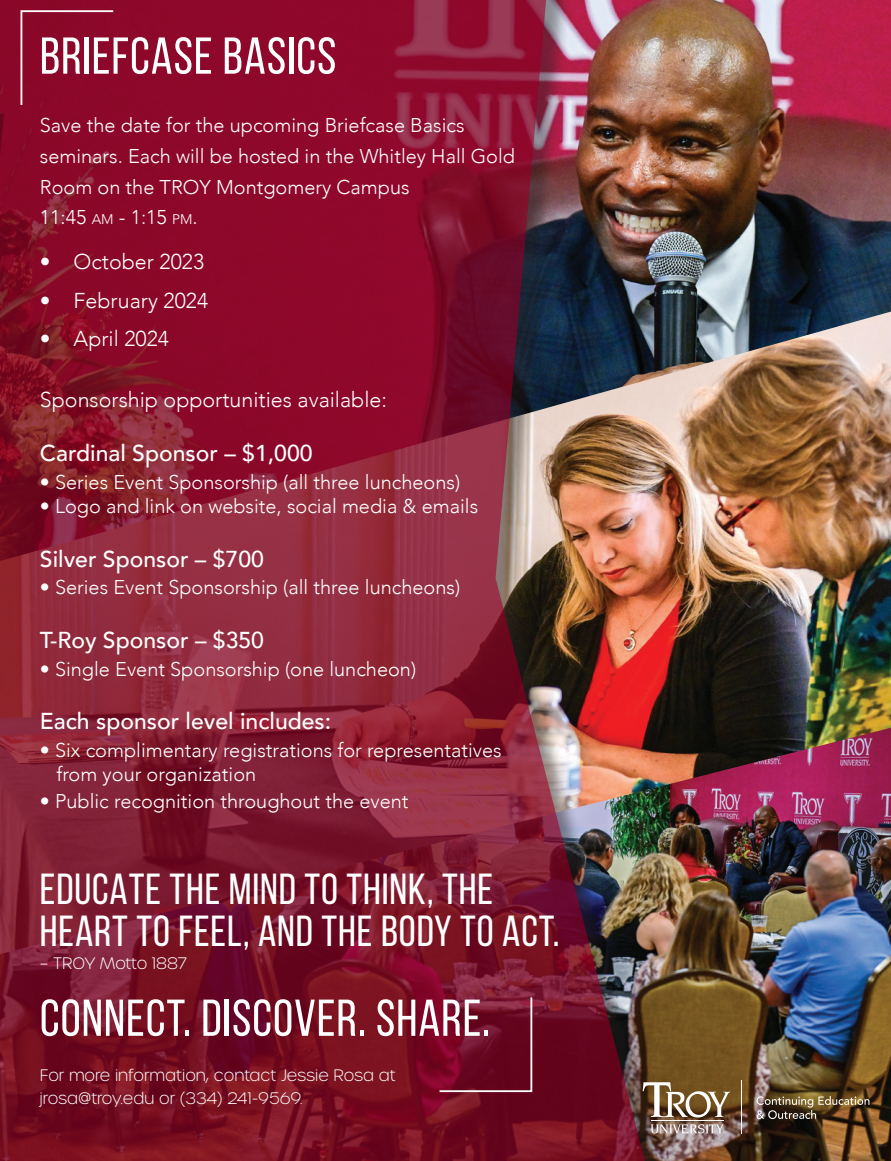
<style>
.page{position:relative;width:891px;height:1161px;background:#fff}
.page>*{position:absolute;margin:0;border:0;box-sizing:border-box;transform-origin:0 0}
.t1{font:51.75px "Bebas Neue";letter-spacing:.02em;color:#fff}
.t2{font:43.5px/41.4px "Bebas Neue";letter-spacing:.02em;color:#fff}
.t3{font:500 22.95px "Avenir";color:#fff}
.t4{font:300 21.45px "Avenir";color:#fff}
.t5{font:300 19.95px/30.6px "Avenir";color:#fff}
.t6{font:200 16.05px "Urbane Rounded";color:#fff}
.s1{font-size:13.95px}
</style>
<div class="page">
<img style="left:678px;top:0;width:213px;height:312px">
<img style="left:678px;top:312px;width:213px;height:416px">
<img style="left:678px;top:728px;width:213px;height:433px">
<div style="left:0;top:0;width:678px;height:1161px;background:#231f20;opacity:.6"></div>
<img style="left:0;top:0;width:655px;height:1161px">
<div style="left:20px;top:9px;width:95px;height:98px;background:#8c0729"></div>
<hr style="left:741px;top:1081px;width:1px;height:53px;background:#fff">
<hr style="left:651px;top:1120px;width:73px;height:1px;background:#fff">
<svg style="left:643px;top:1082px;width:87px;height:36px"></svg>
<svg style="left:651px;top:1124px;width:75px;height:9px"></svg>
<img style="left:757px;top:1096px;width:112px;height:23px">
<svg style="left:438px;top:996px;width:95px;height:97px;background:#76132d"></svg>
<h2 class="t1" style="left:40px;top:28px;width:298px">BRIEFCASE BASICS</h2>
<p class="t5" style="left:40px;top:110px;width:477px">Save the date for the upcoming Briefcase Basics seminars. Each will be hosted in the Whitley Hall Gold Room on the TROY Montgomery Campus<br>11:45 <span class="s1">AM</span> - 1:15 <span class="s1">PM</span>.</p>
<p class="t4" style="left:40px;top:249px;width:166px">• October 2023</p>
<p class="t4" style="left:40px;top:288px;width:170px">• February 2024</p>
<p class="t4" style="left:40px;top:326px;width:131px">• April 2024</p>
<p class="t4" style="left:40px;top:387px;width:349px">Sponsorship opportunities available:</p>
<h3 class="t3" style="left:40px;top:433px;width:274px">Cardinal Sponsor – $1,000</h3>
<p class="t5" style="left:40px;top:466px;width:422px">• Series Event Sponsorship (all three luncheons)</p>
<p class="t5" style="left:40px;top:491px;width:440px">• Logo and link on website, social media &amp; emails</p>
<h3 class="t3" style="left:40px;top:539px;width:226px">Silver Sponsor – $700</h3>
<p class="t5" style="left:40px;top:572px;width:422px">• Series Event Sponsorship (all three luncheons)</p>
<h3 class="t3" style="left:40px;top:620px;width:226px">T-Roy Sponsor – $350</h3>
<p class="t5" style="left:40px;top:654px;width:378px">• Single Event Sponsorship (one luncheon)</p>
<p class="t3" style="left:40px;top:701px;width:293px">Each sponsor level includes:</p>
<p class="t5" style="left:56px;top:738px;width:447px;line-height:24.6px;text-indent:-17px">• Six complimentary registrations for representatives from your organization</p>
<p class="t5" style="left:40px;top:786px;width:370px">• Public recognition throughout the event</p>
<p class="t2" style="left:40px;top:868px;width:521px">EDUCATE THE MIND TO THINK, THE<br>HEART TO FEEL, AND THE BODY TO ACT.</p>
<p class="t6" style="left:40px;top:953px;width:149px">– TROY Motto 1887</p>
<p class="t1" style="left:40px;top:990px;width:452px">CONNECT. DISCOVER. SHARE.</p>
<p class="t6" style="left:40px;top:1065px;width:357px">For more information, contact Jessie Rosa at</p>
<p class="t6" style="left:40px;top:1088px;width:264px">jrosa@troy.edu or (334) 241-9569.</p>
</div>
